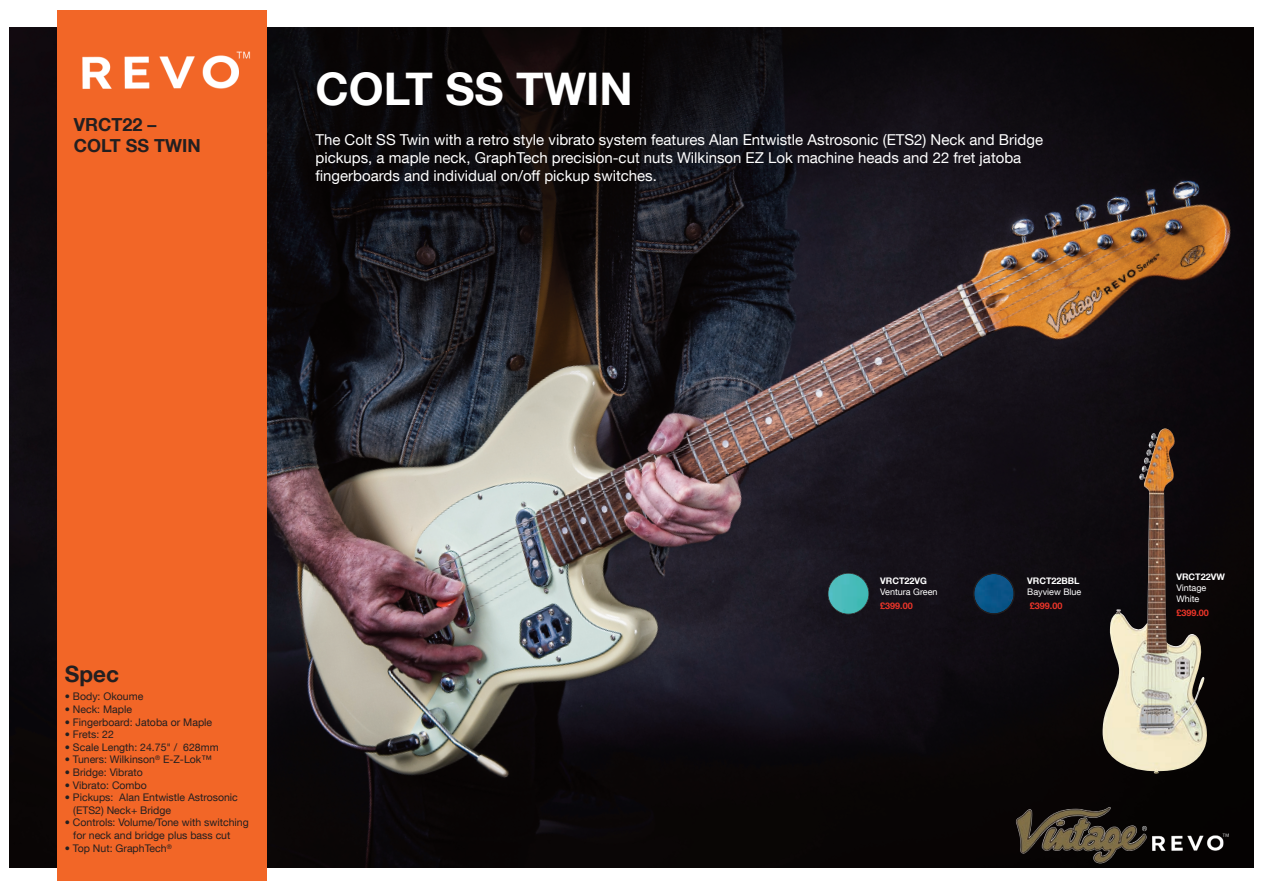
<style>
.page{position:relative;width:1263px;height:893px;background:#fff}
.page>*{position:absolute;margin:0;border:0;box-sizing:border-box;transform-origin:0 0}
.t1{font:700 45px "Helvetica Neue LT Com";color:#fff}
.t2{font:700 22.5px "Helvetica Neue LT Com";color:#231f20}
.t3{font:700 18px/21.6px "Helvetica Neue LT Com";color:#231f20}
.t4{font:15px/18px "Helvetica Neue LT Com";color:#fff}
.t5{font:10.5px/12.6px "Helvetica Neue LT Com";color:#231f20}
.t6{font:9px/10.8px "Helvetica Neue LT Com";color:#fff}
.t7{font:700 9px "Helvetica Neue LT Com";color:#fff}
.t8{font:700 9px "Helvetica Neue LT Com";color:#ee3529}
</style>
<div class="page">
<img style="left:9px;top:28px;width:1244px;height:839px">
<img style="left:1102px;top:428px;width:105px;height:346px">
<div style="left:57px;top:10px;width:209px;height:870px;background:#f26627"></div>
<img style="left:82px;top:51px;width:168px;height:38px">
<img style="left:1013px;top:803px;width:218px;height:63px">
<img style="left:828px;top:573px;width:41px;height:41px;border-radius:50%">
<div style="left:827px;top:573px;width:42px;height:41px;border:2px solid #231f20;border-radius:50%"></div>
<svg style="left:973px;top:573px;width:42px;height:41px;background:#0d4065"></svg>
<p class="t3" style="left:74px;top:116px;width:129px">VRCT22 –<br>COLT SS TWIN</p>
<p class="t1" style="left:315px;top:73px;width:319px">COLT SS TWIN</p>
<p class="t4" style="left:315px;top:133px;width:729px">The Colt SS Twin with a retro style vibrato system features Alan Entwistle Astrosonic (ETS2) Neck and Bridge pickups, a maple neck, GraphTech precision-cut nuts Wilkinson EZ Lok machine heads and 22 fret jatoba fingerboards and individual on/off pickup switches.</p>
<p class="t2" style="left:65px;top:666px;width:56px">Spec</p>
<p class="t5" style="left:65px;top:692px;width:80px">• Body: Okoume</p>
<p class="t5" style="left:65px;top:704px;width:69px">• Neck: Maple</p>
<p class="t5" style="left:65px;top:717px;width:149px">• Fingerboard: Jatoba or Maple</p>
<p class="t5" style="left:65px;top:730px;width:51px">• Frets: 22</p>
<p class="t5" style="left:65px;top:742px;width:155px">• Scale Length: 24.75" / 628mm</p>
<p class="t5" style="left:65px;top:755px;width:148px">• Tuners: Wilkinson<sup>®</sup> E-Z-Lok™</p>
<p class="t5" style="left:65px;top:767px;width:80px">• Bridge: Vibrato</p>
<p class="t5" style="left:65px;top:780px;width:84px">• Vibrato: Combo</p>
<p class="t5" style="left:73px;top:793px;width:166px;text-indent:-9px">• Pickups: Alan Entwistle Astrosonic (ETS2) Neck+ Bridge</p>
<p class="t5" style="left:73px;top:818px;width:177px;text-indent:-9px">• Controls: Volume/Tone with switching for neck and bridge plus bass cut</p>
<p class="t5" style="left:65px;top:843px;width:108px">• Top Nut: GraphTech<sup>®</sup></p>
<p class="t7" style="left:880px;top:577px;width:48px">VRCT22VG</p>
<p class="t6" style="left:880px;top:587px;width:59px">Ventura Green</p>
<p class="t8" style="left:880px;top:602px;width:34px">£399.00</p>
<p class="t7" style="left:1027px;top:577px;width:54px">VRCT22BBL</p>
<p class="t6" style="left:1027px;top:587px;width:56px">Bayview Blue</p>
<p class="t8" style="left:1030px;top:602px;width:34px">£399.00</p>
<p class="t7" style="left:1176px;top:573px;width:50px">VRCT22VW</p>
<p class="t6" style="left:1176px;top:583px;width:32px">Vintage<br>White</p>
<p class="t8" style="left:1176px;top:609px;width:34px">£399.00</p>
</div>
